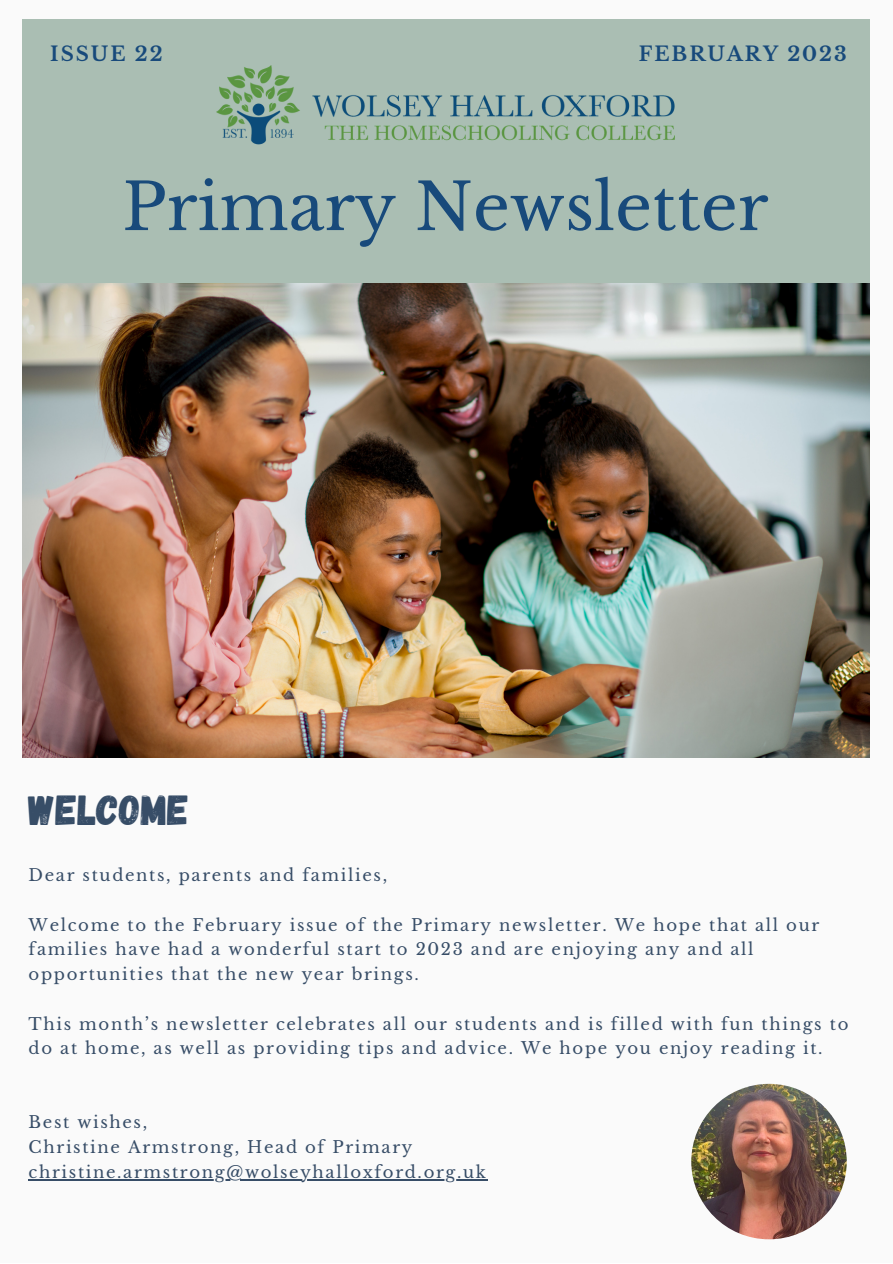
<style>
.page{position:relative;width:893px;height:1264px;background:#fff}
.page>*{position:absolute;margin:0;border:0;box-sizing:border-box;transform-origin:0 0}
.t1{font:64.5px "Libre Baskerville";color:#184a7b}
.t2{font:42px "Gagalin";color:#374d67}
.t3{font:700 19.8px "Libre Baskerville";letter-spacing:.1em;color:#184a7b}
.t4{font:16.5px/24.8px "Libre Baskerville";letter-spacing:.1em;color:#374d67}
</style>
<div class="page">
<div style="left:0;top:0;width:892px;height:1262px;background:#fafafa"></div>
<div style="left:23px;top:19px;width:846px;height:264px;background:#aabeb3"></div>
<img style="left:23px;top:283px;width:846px;height:475px">
<img style="left:216px;top:65px;width:459px;height:79px">
<img style="left:691px;top:1083px;width:155px;height:156px;border-radius:50%">
<hr style="left:29px;top:1178px;width:458px;height:2px;background:#374d67">
<p class="t3" style="left:50px;top:41px;width:114px">ISSUE 22</p>
<p class="t3" style="left:638px;top:41px;width:209px">FEBRUARY 2023</p>
<h1 class="t1" style="left:122px;top:167px;width:647px">Primary Newsletter</h1>
<h2 class="t2" style="left:29px;top:782px;width:162px">WELCOME</h2>
<p class="t4" style="left:29px;top:862px;width:360px">Dear students, parents and families,</p>
<p class="t4" style="left:29px;top:912px;width:792px">Welcome to the February issue of the Primary newsletter. We hope that all our families have had a wonderful start to 2023 and are enjoying any and all opportunities that the new year brings.</p>
<p class="t4" style="left:29px;top:1011px;width:821px">This month’s newsletter celebrates all our students and is filled with fun things to do at home, as well as providing tips and advice. We hope you enjoy reading it.</p>
<p class="t4" style="left:29px;top:1110px;width:459px">Best wishes,<br>Christine Armstrong, Head of Primary christine.armstrong@wolseyhalloxford.org.uk</p>
</div>
